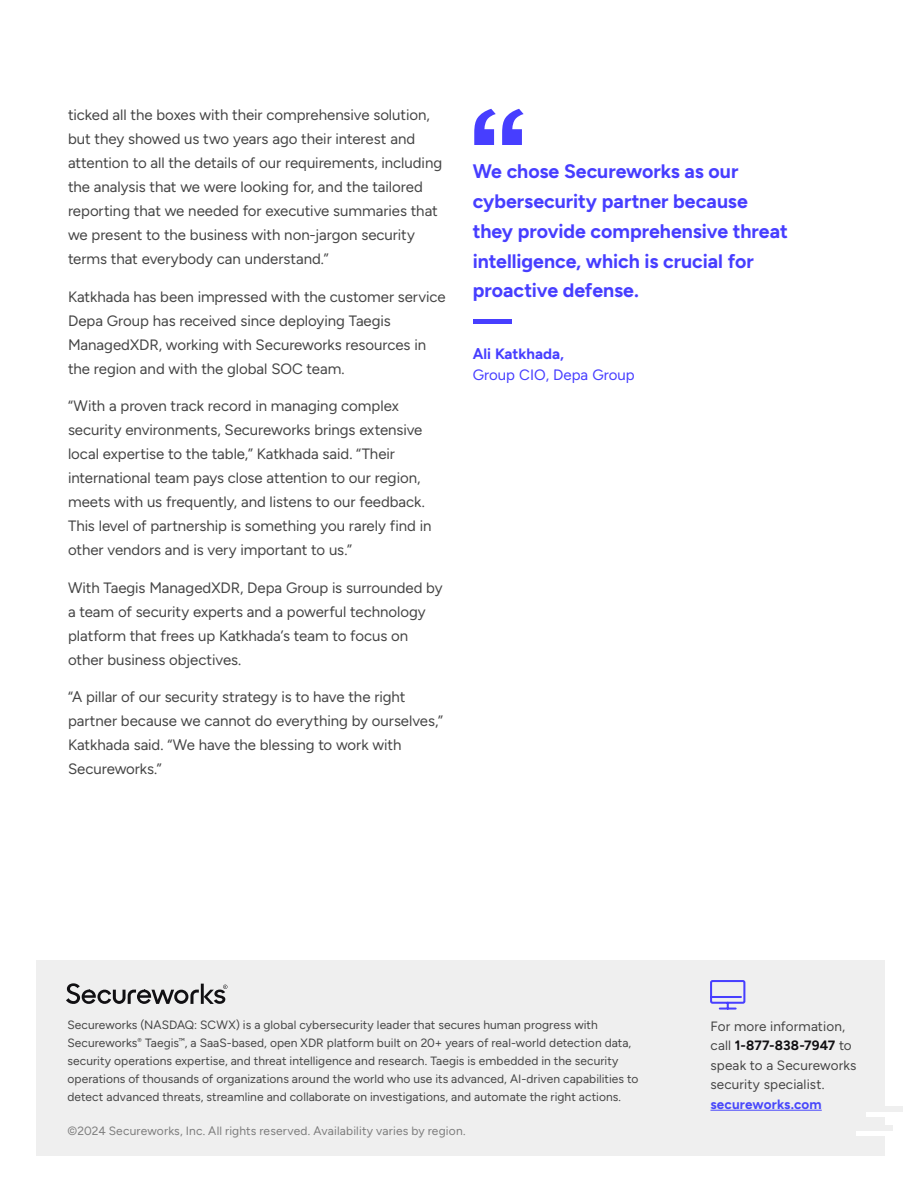
<style>
.page{position:relative;width:918px;height:1188px;background:#fff}
.page>*{position:absolute;margin:0;border:0;box-sizing:border-box;transform-origin:0 0}
.t1{font:700 19.5px/30px "Figtree";color:#473eff}
.t2{font:15px/24px "Figtree";letter-spacing:-.005em;color:#464646}
.t3{font:15px "Figtree";color:#473eff}
.t4{font:700 15px "Figtree";color:#473eff}
.t5{font:13.5px/19.5px "Figtree";letter-spacing:.01em;color:#464646}
.t6{font:700 13.5px "Figtree";letter-spacing:.01em;color:#4948fb}
.t7{font:12px/18px "Figtree";letter-spacing:.005em;color:#464646}
.t8{font:12px "Figtree";letter-spacing:.015em;color:#7d7d7d}
.s1{font-weight:700;color:#111013}
</style>
<div class="page">
<div style="left:36px;top:960px;width:849px;height:196px;background:#efefef"></div>
<hr style="left:710px;top:1110px;width:112px;height:1px;background:#4948fb">
<svg style="left:710px;top:980px;width:36px;height:30px"></svg>
<svg style="left:66px;top:983px;width:161px;height:21px"></svg>
<div style="left:856px;top:1130px;width:43px;height:6px;background:#fff"></div>
<div style="left:866px;top:1111px;width:44px;height:6px;background:#fff"></div>
<div style="left:859px;top:1106px;width:44px;height:6px;background:#efefef"></div>
<div style="left:849px;top:1125px;width:44px;height:5px;background:#efefef"></div>
<svg style="left:474px;top:109px;width:50px;height:36px"></svg>
<hr style="left:473px;top:320px;width:39px;height:4px;background:#473eff">
<p class="t2" style="left:68px;top:103px;width:376px">ticked all the boxes with their comprehensive solution, but they showed us two years ago their interest and attention to all the details of our requirements, including the analysis that we were looking for, and the tailored reporting that we needed for executive summaries that we present to the business with non-jargon security terms that everybody can understand.”</p>
<p class="t2" style="left:68px;top:284px;width:379px">Katkhada has been impressed with the customer service Depa Group has received since deploying Taegis ManagedXDR, working with Secureworks resources in the region and with the global SOC team.</p>
<p class="t2" style="left:68px;top:394px;width:365px">“With a proven track record in managing complex security environments, Secureworks brings extensive local expertise to the table,” Katkhada said. “Their international team pays close attention to our region, meets with us frequently, and listens to our feedback.<br>This level of partnership is something you rarely find in other vendors and is very important to us.”</p>
<p class="t2" style="left:68px;top:575px;width:376px">With Taegis ManagedXDR, Depa Group is surrounded by a team of security experts and a powerful technology platform that frees up Katkhada’s team to focus on other business objectives.</p>
<p class="t2" style="left:68px;top:685px;width:377px">“A pillar of our security strategy is to have the right partner because we cannot do everything by ourselves,” Katkhada said. “We have the blessing to work with Secureworks.”</p>
<h1 class="t1" style="left:473px;top:155px;width:317px">We chose Secureworks as our cybersecurity partner because they provide comprehensive threat intelligence, which is crucial for proactive defense.</h1>
<p class="t4" style="left:473px;top:345px;width:93px">Ali Katkhada,</p>
<p class="t3" style="left:473px;top:366px;width:163px">Group CIO, Depa Group</p>
<p class="t7" style="left:67px;top:1016px;width:573px">Secureworks (NASDAQ: SCWX) is a global cybersecurity leader that secures human progress with Secureworks<sup>®</sup> Taegis<sup>™</sup>, a SaaS-based, open XDR platform built on 20+ years of real-world detection data, security operations expertise, and threat intelligence and research. Taegis is embedded in the security operations of thousands of organizations around the world who use its advanced, AI-driven capabilities to detect advanced threats, streamline and collaborate on investigations, and automate the right actions.</p>
<p class="t5" style="left:710px;top:1016px;width:147px">For more information, call <span class="s1">1-877-838-7947</span> to speak to a Secureworks security specialist.</p>
<p class="t6" style="left:710px;top:1096px;width:113px">secureworks.com</p>
<p class="t8" style="left:68px;top:1124px;width:400px">©2024 Secureworks, Inc. All rights reserved. Availability varies by region.</p>
</div>
